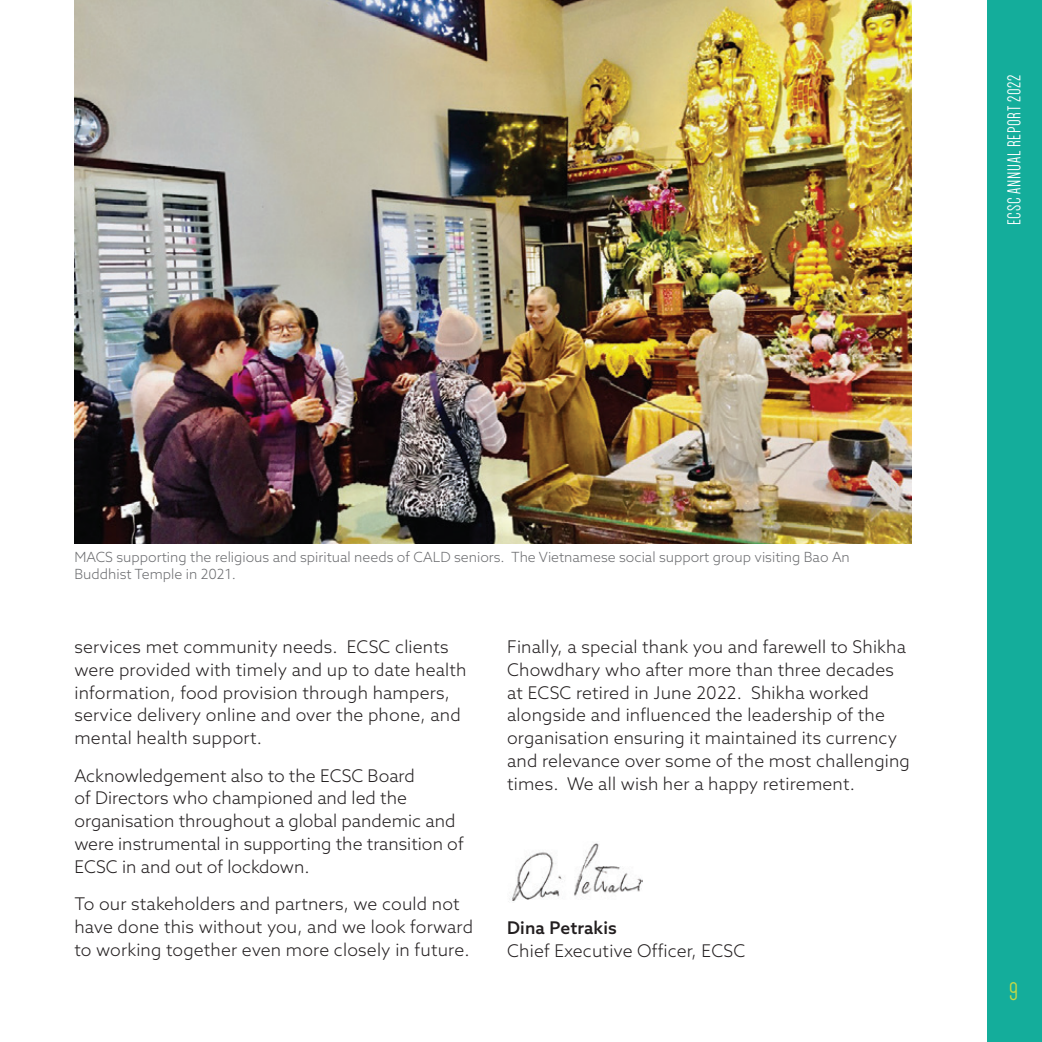
<style>
.page{position:relative;width:1042px;height:1042px;background:#fff}
.page>*{position:absolute;margin:0;border:0;box-sizing:border-box;transform-origin:0 0}
.t1{font:26.25px "Dense";color:#c2d847}
.t2{font:19.25px "Dense";letter-spacing:.04em;color:#fff}
.t3{font:300 17.5px/22.8px "Azo Sans";letter-spacing:.01em;color:#231f20}
.t4{font:500 17.5px "Azo Sans";letter-spacing:.01em;color:#231f20}
.t5{font:300 14px/17.5px "Azo Sans";color:#6c6d70}
</style>
<div class="page">
<div style="left:987px;top:0;width:55px;height:1042px;background:#14ad9b"></div>
<img style="left:74px;top:0;width:837px;height:543px">
<img style="left:509px;top:843px;width:133px;height:58px">
<p class="t2" style="left:1004px;top:225px;width:152px;rotate:-90deg">ECSC ANNUAL REPORT 2022</p>
<p class="t5" style="left:74px;top:548px;width:777px">MACS supporting the religious and spiritual needs of CALD seniors. The Vietnamese social support group visiting Bao An<br>Buddhist Temple in 2021.</p>
<p class="t3" style="left:74px;top:635px;width:393px">services met community needs. ECSC clients were provided with timely and up to date health information, food provision through hampers, service delivery online and over the phone, and mental health support.</p>
<p class="t3" style="left:74px;top:764px;width:391px">Acknowledgement also to the ECSC Board<br>of Directors who championed and led the organisation throughout a global pandemic and were instrumental in supporting the transition of ECSC in and out of lockdown.</p>
<p class="t3" style="left:74px;top:892px;width:400px">To our stakeholders and partners, we could not have done this without you, and we look forward to working together even more closely in future.</p>
<p class="t3" style="left:507px;top:635px;width:404px">Finally, a special thank you and farewell to Shikha Chowdhary who after more than three decades at ECSC retired in June 2022. Shikha worked alongside and influenced the leadership of the organisation ensuring it maintained its currency and relevance over some of the most challenging times. We all wish her a happy retirement.</p>
<p class="t4" style="left:507px;top:916px;width:111px">Dina Petrakis</p>
<p class="t3" style="left:507px;top:939px;width:240px">Chief Executive Officer, ECSC</p>
<h1 class="t1" style="left:1009px;top:978px;width:11px">9</h1>
</div>
